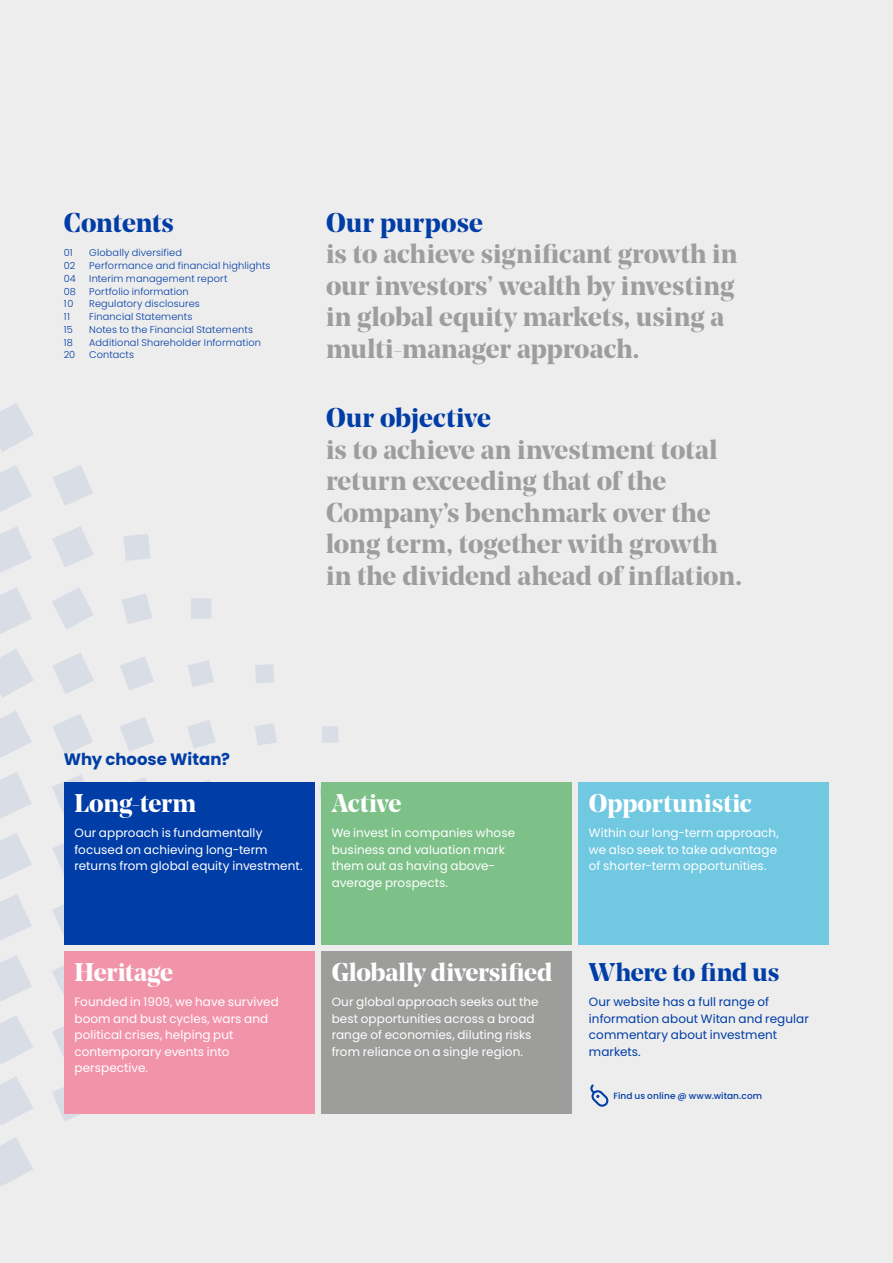
<style>
.page{position:relative;width:893px;height:1263px;background:#ededed}
.page>*{position:absolute;margin:0;border:0;box-sizing:border-box;transform-origin:0 0}
.t1{font:700 27px/31.5px "Noe Display";color:#9d9d9c}
.t2{font:700 27px "Noe Display";letter-spacing:.005em;color:#003da6}
.t3{font:700 25.5px "Noe Display";letter-spacing:-.005em;color:#fff}
.t4{font:700 25.5px "Noe Display";letter-spacing:-.01em;color:#003da6}
.t5{font:700 16.5px "Poppins";color:#003da6}
.t6{font:12px/16.5px "Poppins";letter-spacing:.005em;color:#fff}
.t7{font:12px/16.5px "Poppins";letter-spacing:.005em;color:#003da6}
.t8{font:300 9.75px "Poppins";letter-spacing:.015em;color:#003da6}
.t9{font:500 9px "Poppins";letter-spacing:.015em;color:#003da6}
</style>
<div class="page">
<svg style="left:0;top:772px;width:32px;height:46px"></svg>
<svg style="left:52px;top:775px;width:32px;height:39px"></svg>
<svg style="left:133px;top:777px;width:14px;height:5px"></svg>
<svg style="left:319px;top:787px;width:2px;height:10px"></svg>
<svg style="left:0;top:833px;width:32px;height:47px"></svg>
<svg style="left:53px;top:843px;width:11px;height:31px"></svg>
<svg style="left:0;top:894px;width:32px;height:46px"></svg>
<svg style="left:0;top:955px;width:32px;height:47px"></svg>
<svg style="left:0;top:1016px;width:33px;height:48px"></svg>
<svg style="left:0;top:1077px;width:33px;height:48px"></svg>
<svg style="left:0;top:1138px;width:33px;height:48px"></svg>
<svg style="left:52px;top:905px;width:12px;height:30px"></svg>
<svg style="left:0;top:711px;width:32px;height:46px"></svg>
<svg style="left:52px;top:714px;width:41px;height:40px"></svg>
<svg style="left:120px;top:717px;width:34px;height:35px"></svg>
<svg style="left:187px;top:720px;width:29px;height:28px"></svg>
<svg style="left:255px;top:723px;width:22px;height:23px"></svg>
<div style="left:322px;top:726px;width:16px;height:17px;background:#d9dde5"></div>
<svg style="left:0;top:649px;width:34px;height:49px"></svg>
<svg style="left:0;top:526px;width:32px;height:47px"></svg>
<svg style="left:0;top:587px;width:32px;height:47px"></svg>
<svg style="left:0;top:465px;width:32px;height:47px"></svg>
<svg style="left:0;top:403px;width:34px;height:49px"></svg>
<svg style="left:52px;top:653px;width:42px;height:41px"></svg>
<svg style="left:52px;top:1087px;width:28px;height:34px"></svg>
<svg style="left:53px;top:1027px;width:11px;height:30px"></svg>
<svg style="left:52px;top:966px;width:12px;height:29px"></svg>
<svg style="left:120px;top:656px;width:34px;height:34px"></svg>
<svg style="left:188px;top:660px;width:26px;height:27px"></svg>
<svg style="left:255px;top:664px;width:19px;height:19px"></svg>
<svg style="left:53px;top:465px;width:40px;height:40px"></svg>
<svg style="left:52px;top:526px;width:41px;height:41px"></svg>
<svg style="left:52px;top:587px;width:41px;height:42px"></svg>
<div style="left:191px;top:598px;width:20px;height:21px;background:#d9dde5"></div>
<svg style="left:122px;top:594px;width:30px;height:30px"></svg>
<svg style="left:124px;top:534px;width:26px;height:27px"></svg>
<div style="left:64px;top:782px;width:251px;height:163px;background:#003da6"></div>
<div style="left:64px;top:951px;width:251px;height:163px;background:#f194aa"></div>
<div style="left:321px;top:782px;width:251px;height:163px;background:#7dc189"></div>
<div style="left:321px;top:951px;width:251px;height:163px;background:#9d9d9c"></div>
<div style="left:578px;top:782px;width:251px;height:163px;background:#70c8e1"></div>
<svg style="left:590px;top:1084px;width:18px;height:23px"></svg>
<h1 class="t2" style="left:64px;top:205px;width:112px">Contents</h1>
<p class="t8" style="left:64px;top:247px;width:10px">01</p>
<p class="t8" style="left:89px;top:247px;width:94px">Globally diversified</p>
<p class="t8" style="left:64px;top:260px;width:13px">02</p>
<p class="t8" style="left:89px;top:260px;width:183px">Performance and financial highlights</p>
<p class="t8" style="left:64px;top:273px;width:14px">04</p>
<p class="t8" style="left:89px;top:273px;width:140px">Interim management report</p>
<p class="t8" style="left:64px;top:286px;width:14px">08</p>
<p class="t8" style="left:89px;top:286px;width:101px">Portfolio information</p>
<p class="t8" style="left:64px;top:298px;width:11px">10</p>
<p class="t8" style="left:89px;top:298px;width:112px">Regulatory disclosures</p>
<p class="t8" style="left:64px;top:311px;width:8px">11</p>
<p class="t8" style="left:89px;top:311px;width:105px">Financial Statements</p>
<p class="t8" style="left:64px;top:324px;width:10px">15</p>
<p class="t8" style="left:89px;top:324px;width:165px">Notes to the Financial Statements</p>
<p class="t8" style="left:64px;top:337px;width:11px">18</p>
<p class="t8" style="left:89px;top:337px;width:173px">Additional Shareholder Information</p>
<p class="t8" style="left:64px;top:349px;width:13px">20</p>
<p class="t8" style="left:89px;top:349px;width:46px">Contacts</p>
<h1 class="t2" style="left:326px;top:205px;width:158px">Our purpose</h1>
<h1 class="t1" style="left:326px;top:237px;width:413px">is to achieve significant growth in our investors’ wealth by investing in global equity markets, using a multi-manager approach.</h1>
<h1 class="t2" style="left:326px;top:400px;width:166px">Our objective</h1>
<h1 class="t1" style="left:326px;top:433px;width:417px">is to achieve an investment total return exceeding that of the<br>Company’s benchmark over the long term, together with growth in the dividend ahead of inflation.</h1>
<h3 class="t5" style="left:64px;top:750px;width:168px">Why choose Witan?</h3>
<h2 class="t3" style="left:74px;top:787px;width:123px">Long-term</h2>
<p class="t6" style="left:74px;top:825px;width:230px">Our approach is fundamentally focused on achieving long-term returns from global equity investment.</p>
<h2 class="t3" style="left:74px;top:956px;width:100px">Heritage</h2>
<p class="t6" style="left:74px;top:994px;width:206px">Founded in 1909, we have survived boom and bust cycles, wars and political crises, helping put contemporary events into perspective.</p>
<h2 class="t3" style="left:332px;top:787px;width:71px">Active</h2>
<p class="t6" style="left:332px;top:825px;width:185px">We invest in companies whose business and valuation mark them out as having above&shy;average prospects.</p>
<h2 class="t3" style="left:332px;top:956px;width:222px">Globally diversified</h2>
<p class="t6" style="left:332px;top:994px;width:208px">Our global approach seeks out the best opportunities across a broad range of economies, diluting risks from reliance on a single region.</p>
<h2 class="t3" style="left:589px;top:787px;width:164px">Opportunistic</h2>
<p class="t6" style="left:589px;top:825px;width:191px">Within our long-term approach, we also seek to take advantage of shorter-term opportunities.</p>
<h2 class="t4" style="left:589px;top:956px;width:192px">Where to find us</h2>
<p class="t7" style="left:589px;top:994px;width:221px">Our website has a full range of information about Witan and regular commentary about investment markets.</p>
<p class="t9" style="left:613px;top:1091px;width:150px">Find us online @ www.witan.com</p>
</div>
